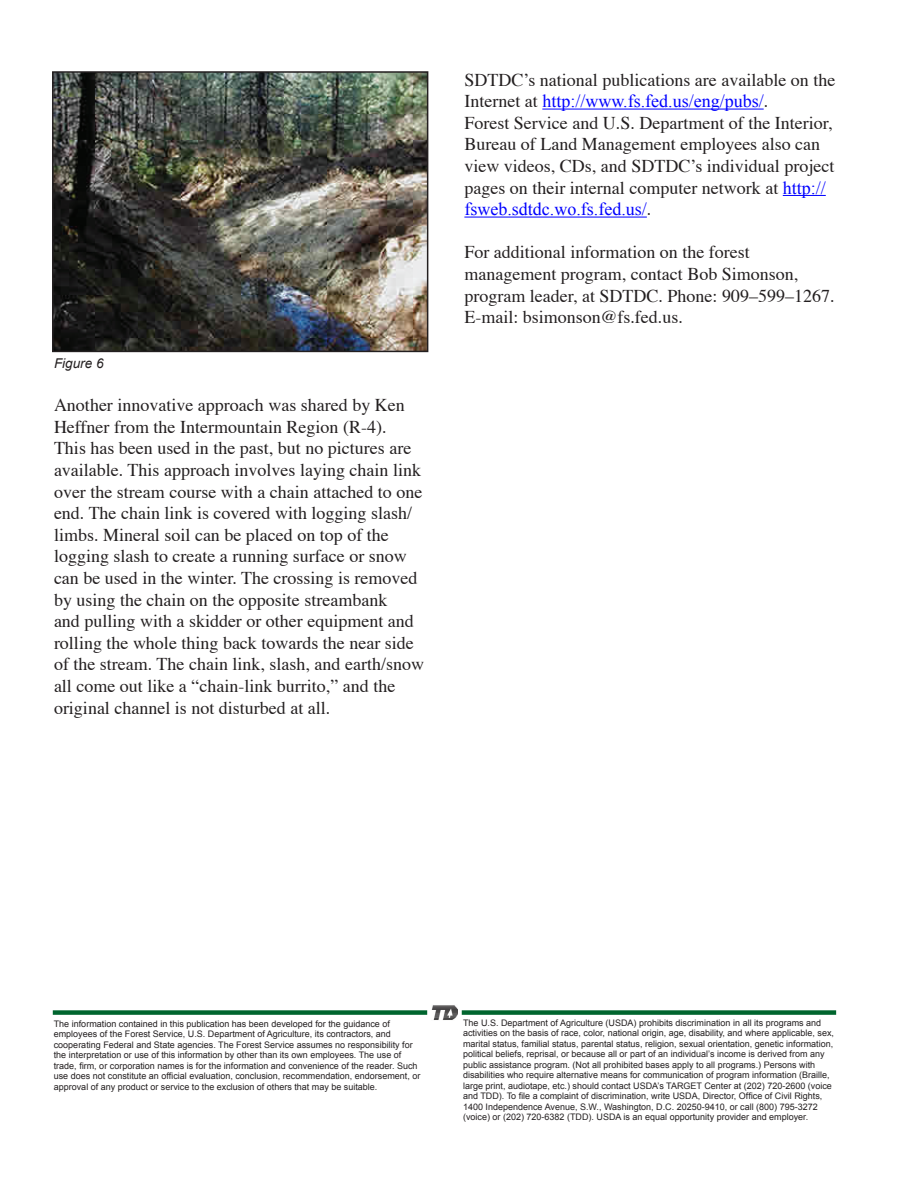
<style>
.page{position:relative;width:918px;height:1188px;background:#fff}
.page>*{position:absolute;margin:0;border:0;box-sizing:border-box;transform-origin:0 0}
.t1{font:18px/21.6px "Times";color:#231f20}
.t2{font:18px "Times New Roman";color:#00f}
.t3{font:italic 13.5px "Arial";color:#231f20}
.t4{font:9px/10.5px "Arial";color:#231f20}
.s1{font-family:"Times";color:#231f20}
.s2{font-family:"Times New Roman";color:#00f}
</style>
<div class="page">
<div style="left:53px;top:1010px;width:374px;height:5px;background:#00652e"></div>
<div style="left:462px;top:1010px;width:374px;height:5px;background:#00652e"></div>
<img style="left:431px;top:1005px;width:26px;height:15px">
<img style="left:55px;top:74px;width:370px;height:275px">
<div style="left:52px;top:71px;width:376px;height:281px;border:2px solid #231f20"></div>
<hr style="left:542px;top:109px;width:222px;height:1px;background:#00f">
<hr style="left:783px;top:195px;width:43px;height:1px;background:#00f">
<hr style="left:464px;top:217px;width:183px;height:1px;background:#00f">
<h2 class="t3" style="left:54px;top:356px;width:51px">Figure 6</h2>
<p class="t1" style="left:54px;top:393px;width:372px">Another innovative approach was shared by Ken Heffner from the Intermountain Region (R-4).<br>This has been used in the past, but no pictures are available. This approach involves laying chain link over the stream course with a chain attached to one end. The chain link is covered with logging slash/ limbs. Mineral soil can be placed on top of the logging slash to create a running surface or snow can be used in the winter. The crossing is removed by using the chain on the opposite streambank<br>and pulling with a skidder or other equipment and rolling the whole thing back towards the near side of the stream. The chain link, slash, and earth/snow all come out like a “chain-link burrito,” and the original channel is not disturbed at all.</p>
<h1 class="t1" style="left:464px;top:67px;width:372px">SDTDC’s national publications are available on the</h1>
<h1 class="t2" style="left:464px;top:91px;width:305px"><span class="s1">Internet at</span> http://www.fs.fed.us/eng/pubs/<span class="s1">.</span></h1>
<h1 class="t1" style="left:464px;top:110px;width:371px">Forest Service and U.S. Department of the Interior, Bureau of Land Management employees also can view videos, CDs, and SDTDC’s individual project pages on their internal computer network at <span class="s2">http://</span></h1>
<h1 class="t2" style="left:464px;top:199px;width:188px">fsweb.sdtdc.wo.fs.fed.us/<span class="s1">.</span></h1>
<h1 class="t1" style="left:464px;top:240px;width:372px">For additional information on the forest management program, contact Bob Simonson, program leader, at SDTDC. Phone: 909–599–1267.<br>E-mail: bsimonson@fs.fed.us.</h1>
<p class="t4" style="left:54px;top:1018px;width:368px">The information contained in this publication has been developed for the guidance of employees of the Forest Service, U.S. Department of Agriculture, its contractors, and cooperating Federal and State agencies. The Forest Service assumes no responsibility for the interpretation or use of this information by other than its own employees. The use of trade, firm, or corporation names is for the information and convenience of the reader. Such use does not constitute an official evaluation, conclusion, recommendation, endorsement, or approval of any product or service to the exclusion of others that may be suitable.</p>
<p class="t4" style="left:463px;top:1017px;width:373px">The U.S. Department of Agriculture (USDA) prohibits discrimination in all its programs and activities on the basis of race, color, national origin, age, disability, and where applicable, sex, marital status, familial status, parental status, religion, sexual orientation, genetic information, political beliefs, reprisal, or because all or part of an individual’s income is derived from any public assistance program. (Not all prohibited bases apply to all programs.) Persons with disabilities who require alternative means for communication of program information (Braille, large print, audiotape, etc.) should contact USDA’s TARGET Center at (202) 720-2600 (voice and TDD). To file a complaint of discrimination, write USDA, Director, Office of Civil Rights, 1400 Independence Avenue, S.W., Washington, D.C. 20250-9410, or call (800) 795-3272 (voice) or (202) 720-6382 (TDD). USDA is an equal opportunity provider and employer.</p>
</div>
